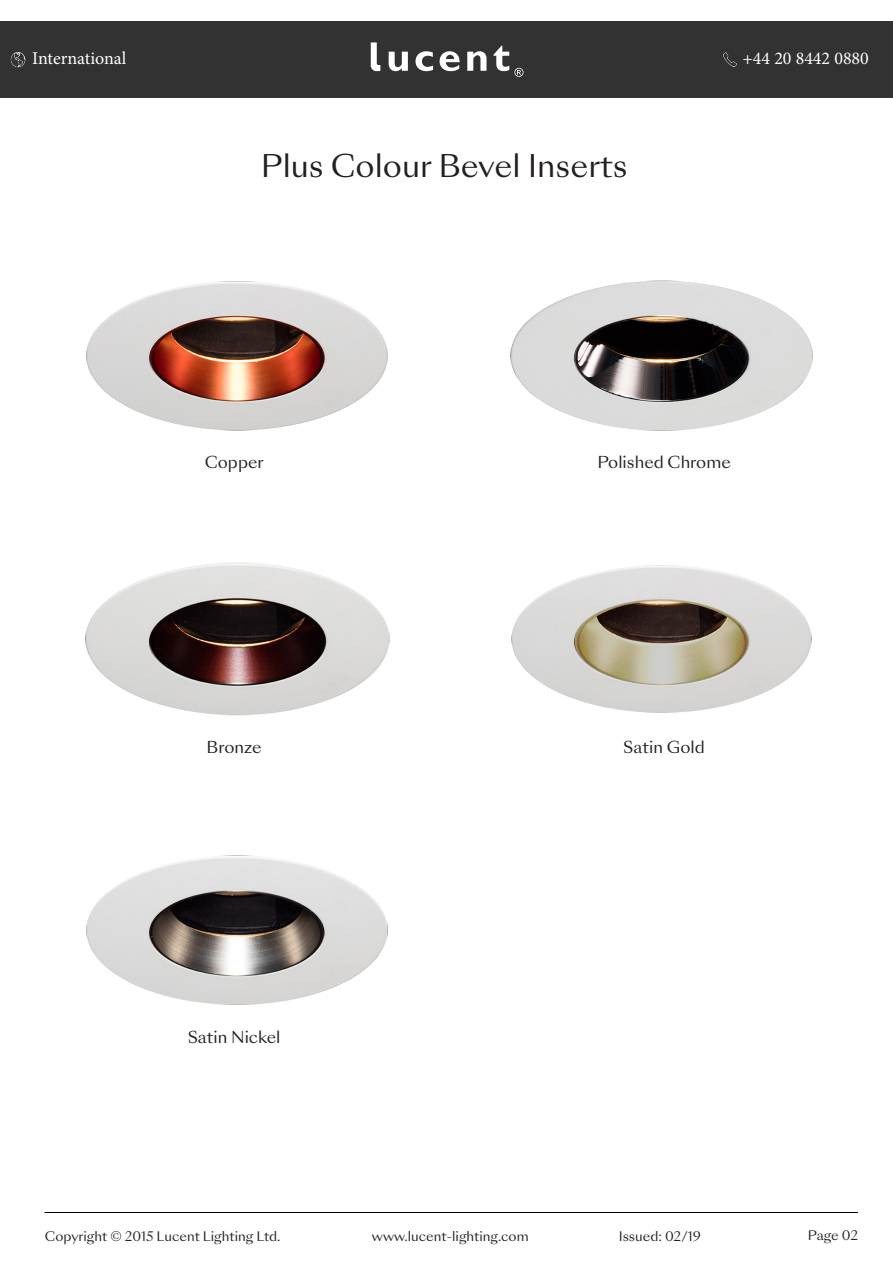
<style>
.page{position:relative;width:893px;height:1263px;background:#fff}
.page>*{position:absolute;margin:0;border:0;box-sizing:border-box;transform-origin:0 0}
.t1{font:30.3px "Sang Bleu Sunrise";color:#231f20}
.t2{font:18px "Minion Pro";color:#fff}
.t3{font:15.9px "Sang Bleu Sunrise";color:#231f20}
.t4{font:12.75px "Sang Bleu Sunrise";color:#231f20}
</style>
<div class="page">
<hr style="left:44px;top:1212px;width:814px;height:1px;background:#000">
<div style="left:0;top:21px;width:893px;height:77px;background:#333233"></div>
<svg style="left:389px;top:52px;width:19px;height:19px"></svg>
<svg style="left:415px;top:51px;width:18px;height:20px"></svg>
<svg style="left:440px;top:51px;width:20px;height:20px"></svg>
<svg style="left:467px;top:51px;width:19px;height:20px"></svg>
<svg style="left:371px;top:42px;width:9px;height:29px"></svg>
<svg style="left:494px;top:46px;width:29px;height:31px"></svg>
<img style="left:10px;top:52px;width:16px;height:15px">
<img style="left:723px;top:52px;width:14px;height:15px">
<img style="left:86px;top:281px;width:302px;height:150px">
<img style="left:510px;top:280px;width:303px;height:151px">
<img style="left:85px;top:562px;width:305px;height:154px">
<img style="left:511px;top:565px;width:301px;height:148px">
<img style="left:86px;top:855px;width:302px;height:150px">
<h2 class="t2" style="left:32px;top:47px;width:96px">International</h2>
<h2 class="t2" style="left:742px;top:47px;width:128px">+44 20 8442 0880</h2>
<h1 class="t1" style="left:261px;top:145px;width:368px">Plus Colour Bevel Inserts</h1>
<p class="t3" style="left:205px;top:451px;width:61px">Copper</p>
<p class="t3" style="left:207px;top:737px;width:57px">Bronze</p>
<p class="t3" style="left:188px;top:1026px;width:94px">Satin Nickel</p>
<p class="t3" style="left:597px;top:451px;width:135px">Polished Chrome</p>
<p class="t3" style="left:623px;top:737px;width:83px">Satin Gold</p>
<p class="t4" style="left:45px;top:1227px;width:237px">Copyright © 2015 Lucent Lighting Ltd.</p>
<p class="t4" style="left:372px;top:1227px;width:158px">www.lucent-lighting.com</p>
<p class="t4" style="left:619px;top:1227px;width:84px">Issued: 02/19</p>
<p class="t4" style="left:808px;top:1227px;width:52px">Page 02</p>
</div>
